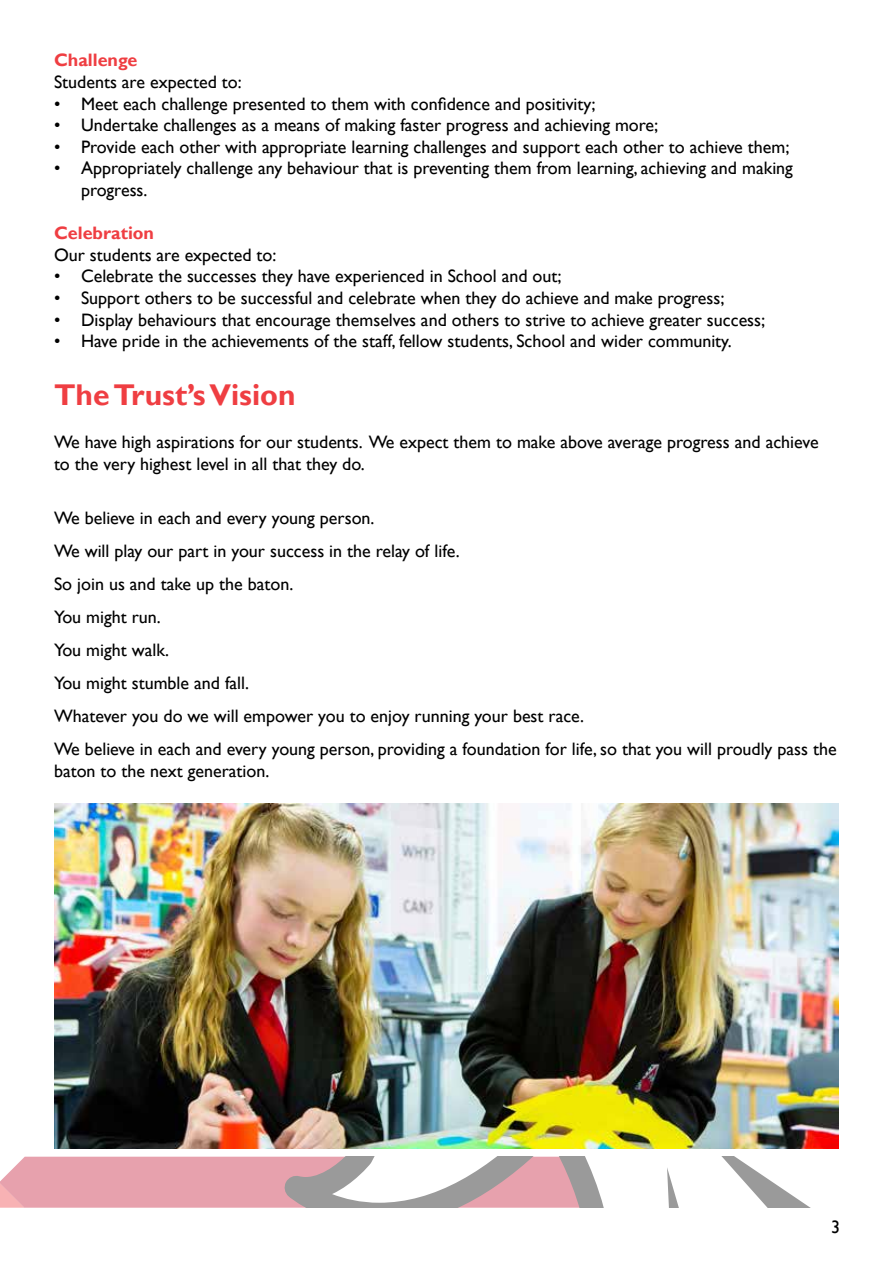
<style>
.page{position:relative;width:893px;height:1263px;background:#fff}
.page>*{position:absolute;margin:0;border:0;box-sizing:border-box;transform-origin:0 0}
.t1{font:700 30px "Gill Sans";color:#ef3e42}
.t2{font:18px/33px "Gill Sans";color:#000}
.t3{font:700 18px "Gill Sans";color:#ef3e42}
</style>
<div class="page">
<svg style="left:0;top:1157px;width:811px;height:51px"></svg>
<img style="left:54px;top:804px;width:785px;height:344px">
<p class="t3" style="left:54px;top:50px;width:85px">Challenge</p>
<p class="t2" style="left:54px;top:66px;width:189px">Students are expected to:</p>
<p class="t2" style="left:54px;top:87px;width:543px">• Meet each challenge presented to them with confidence and positivity;</p>
<p class="t2" style="left:54px;top:109px;width:606px">• Undertake challenges as a means of making faster progress and achieving more;</p>
<p class="t2" style="left:54px;top:131px;width:737px">• Provide each other with appropriate learning challenges and support each other to achieve them;</p>
<p class="t2" style="left:81px;top:158px;width:713px;line-height:21.6px;text-indent:-27px">• Appropriately challenge any behaviour that is preventing them from learning, achieving and making progress.</p>
<p class="t3" style="left:54px;top:222px;width:102px">Celebration</p>
<p class="t2" style="left:54px;top:239px;width:224px">Our students are expected to:</p>
<p class="t2" style="left:54px;top:260px;width:509px">• Celebrate the successes they have experienced in School and out;</p>
<p class="t2" style="left:54px;top:282px;width:672px">• Support others to be successful and celebrate when they do achieve and make progress;</p>
<p class="t2" style="left:54px;top:303px;width:713px">• Display behaviours that encourage themselves and others to strive to achieve greater success;</p>
<p class="t2" style="left:54px;top:325px;width:679px">• Have pride in the achievements of the staff, fellow students, School and wider community.</p>
<h1 class="t1" style="left:54px;top:377px;width:243px">The Trust’s Vision</h1>
<p class="t2" style="left:54px;top:432px;width:766px;line-height:21.6px">We have high aspirations for our students. We expect them to make above average progress and achieve to the very highest level in all that they do.</p>
<p class="t2" style="left:54px;top:502px;width:784px">We believe in each and every young person.<br>We will play our part in your success in the relay of life.<br>So join us and take up the baton.<br>You might run.<br>You might walk.<br>You might stumble and fall.<br>Whatever you do we will empower you to enjoy running your best race.<br>We believe in each and every young person, providing a foundation for life, so that you will proudly pass the</p>
<p class="t2" style="left:54px;top:755px;width:217px">baton to the next generation.</p>
<p class="t2" style="left:831px;top:1211px;width:10px">3</p>
</div>
